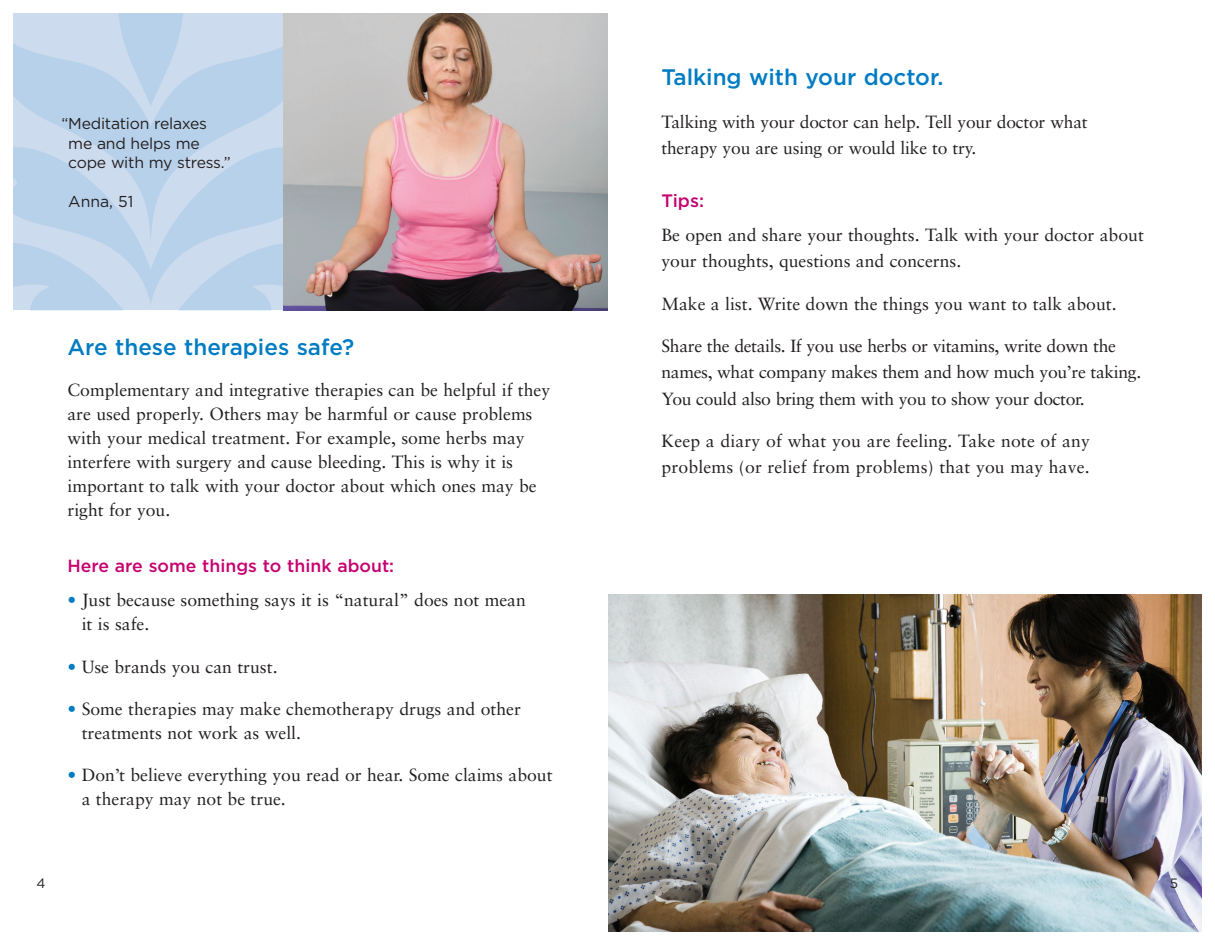
<style>
.page{position:relative;width:1215px;height:945px;background:#fff}
.page>*{position:absolute;margin:0;border:0;box-sizing:border-box;transform-origin:0 0}
.t1{font:500 22.5px "Gotham";color:#007cc2}
.subtitle{font:500 18px "Gotham";color:#c60170}
.body{font:17.7px/24px "Sabon";color:#231f20}
.body-2{font:17.7px/26.2px "Sabon";letter-spacing:-.02em;color:#231f20}
.subtitle-2{font:500 17.7px "Gotham";color:#c60170}
.subtitle-3{font:15.75px/19.5px "Gotham";letter-spacing:-.015em;color:#231f20}
.t2{font:13.5px "Gotham";color:#231f20}
.s1{color:#007cc2}
</style>
<div class="page">
<svg style="left:114px;top:14px;width:74px;height:8px"></svg>
<svg style="left:14px;top:22px;width:270px;height:123px;background:#c0d5ec"></svg>
<svg style="left:14px;top:145px;width:270px;height:165px;background:#c0d4eb"></svg>
<img style="left:284px;top:14px;width:324px;height:296px">
<img style="left:608px;top:594px;width:594px;height:338px">
<p class="subtitle-3" style="left:68px;top:114px;width:164px;text-indent:-7px">“Meditation relaxes me and helps me cope with my stress.”</p>
<p class="subtitle-3" style="left:68px;top:192px;width:67px">Anna, 51</p>
<p class="t1" style="left:68px;top:335px;width:288px">Are these therapies safe?</p>
<p class="body" style="left:68px;top:377px;width:484px">Complementary and integrative therapies can be helpful if they are used properly. Others may be harmful or cause problems with your medical treatment. For example, some herbs may interfere with surgery and cause bleeding. This is why it is important to talk with your doctor about which ones may be right for you.</p>
<p class="subtitle-2" style="left:68px;top:555px;width:328px">Here are some things to think about:</p>
<p class="body" style="left:82px;top:588px;width:446px;text-indent:-14px"><span class="s1">•</span> Just because something says it is “natural” does not mean it is safe.</p>
<p class="body" style="left:68px;top:654px;width:212px"><span class="s1">•</span> Use brands you can trust.</p>
<p class="body" style="left:82px;top:697px;width:441px;text-indent:-14px"><span class="s1">•</span> Some therapies may make chemotherapy drugs and other treatments not work as well.</p>
<p class="body" style="left:82px;top:763px;width:472px;text-indent:-14px"><span class="s1">•</span> Don’t believe everything you read or hear. Some claims about a therapy may not be true.</p>
<p class="t2" style="left:36px;top:876px;width:11px">4</p>
<p class="t1" style="left:662px;top:65px;width:283px">Talking with your doctor.</p>
<p class="body" style="left:662px;top:108px;width:428px;line-height:26.2px">Talking with your doctor can help. Tell your doctor what therapy you are using or would like to try.</p>
<p class="subtitle" style="left:662px;top:190px;width:44px">Tips:</p>
<p class="body" style="left:662px;top:222px;width:484px;line-height:26.2px">Be open and share your thoughts. Talk with your doctor about your thoughts, questions and concerns.</p>
<p class="body" style="left:662px;top:291px;width:457px">Make a list. Write down the things you want to talk about.</p>
<p class="body-2" style="left:662px;top:333px;width:481px">Share the details. If you use herbs or vitamins, write down the names, what company makes them and how much you’re taking.<br>You could also bring them with you to show your doctor.</p>
<p class="body" style="left:662px;top:428px;width:430px;line-height:26.2px">Keep a diary of what you are feeling. Take note of any problems (or relief from problems) that you may have.</p>
<p class="t2" style="left:1170px;top:876px;width:10px">5</p>
</div>
